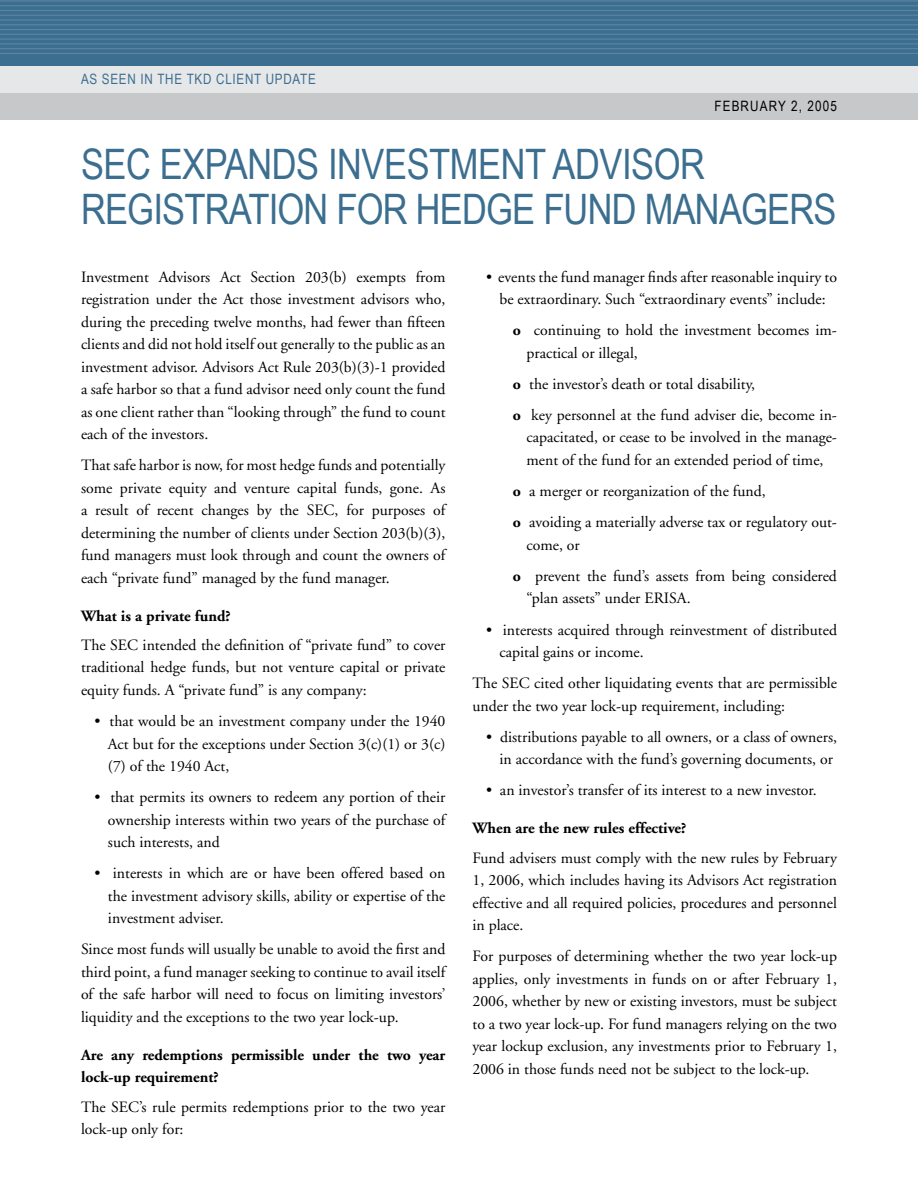
<style>
.page{position:relative;width:918px;height:1188px;background:#fff}
.page>*{position:absolute;margin:0;border:0;box-sizing:border-box;transform-origin:0 0}
.t1{font:42px/45px "Arial Narrow";letter-spacing:-.02em;color:#3b6e8f}
.t2{font:15.75px/22.5px "Adobe Garamond";color:#000;text-align:justify}
.t3{font:700 15.75px/22.5px "Adobe Garamond";color:#000}
.t4{font:14.25px "Arial Narrow";letter-spacing:.05em;color:#3b6e8f}
.t5{font:14.25px "Arial Narrow";letter-spacing:.08em;color:#000}
.s1{font-weight:700}
</style>
<div class="page">
<div style="left:0;top:0;width:918px;height:76px;background:#3b6e8f"></div>
<div style="left:0;top:66px;width:918px;height:27px;background:#e6e7e8"></div>
<div style="left:0;top:93px;width:918px;height:27px;background:#c6c8ca"></div>
<hr style="left:0;top:53px;width:918px;height:1px;background:#5b83a2">
<hr style="left:0;top:48px;width:918px;height:1px;background:#5b83a2">
<hr style="left:0;top:43px;width:918px;height:1px;background:#5b83a2">
<hr style="left:0;top:39px;width:918px;height:1px;background:#5b83a2">
<hr style="left:0;top:34px;width:918px;height:1px;background:#5b83a2">
<hr style="left:0;top:29px;width:918px;height:1px;background:#5b83a2">
<hr style="left:0;top:24px;width:918px;height:1px;background:#5b83a2">
<hr style="left:0;top:19px;width:918px;height:2px;background:#5b83a2">
<hr style="left:0;top:15px;width:918px;height:1px;background:#5b83a2">
<hr style="left:0;top:10px;width:918px;height:1px;background:#5b83a2">
<hr style="left:0;top:5px;width:918px;height:1px;background:#5b83a2">
<hr style="left:0;top:0;width:918px;height:2px;background:#5b83a2">
<p class="t4" style="left:81px;top:71px;width:31px">AS SEEN</p>
<p class="t4" style="left:141px;top:71px;width:177px">IN THE TKD CLIENT UPDATE</p>
<p class="t5" style="left:714px;top:98px;width:19px">FEBRUAR</p>
<p class="t5" style="left:778px;top:98px;width:60px">Y 2, 2005</p>
<h1 class="t1" style="left:81px;top:142px;width:757px">SEC EXPANDS INVESTMENT ADVISOR<br>REGISTRATION FOR HEDGE FUND MANAGERS</h1>
<p class="t2" style="left:81px;top:266px;width:366px">Investment Advisors Act Section 203(b) exempts from registration under the Act those investment advisors who, during the preceding twelve months, had fewer than fifteen clients and did not hold itself out generally to the public as an investment advisor. Advisors Act Rule 203(b)(3)-1 provided a safe harbor so that a fund advisor need only count the fund as one client rather than “looking through” the fund to count each of the investors.</p>
<p class="t2" style="left:81px;top:454px;width:366px">That safe harbor is now, for most hedge funds and potentially some private equity and venture capital funds, gone. As a result of recent changes by the SEC, for purposes of determining the number of clients under Section 203(b)(3), fund managers must look through and count the owners of each “private fund” managed by the fund manager.</p>
<p class="t3" style="left:81px;top:605px;width:151px">What is a private fund?</p>
<p class="t2" style="left:81px;top:634px;width:366px">The SEC intended the definition of “private fund” to cover traditional hedge funds, but not venture capital or private equity funds. A “private fund” is any company:</p>
<p class="t2" style="left:108px;top:710px;width:339px;text-indent:-13px">• that would be an investment company under the 1940<br>Act but for the exceptions under Section 3(c)(1) or 3(c) (7) of the 1940 Act,</p>
<p class="t2" style="left:108px;top:786px;width:339px;text-indent:-13px">• that permits its owners to redeem any portion of their ownership interests within two years of the purchase of such interests, and</p>
<p class="t2" style="left:108px;top:862px;width:339px;text-indent:-13px">• interests in which are or have been offered based on the investment advisory skills, ability or expertise of the investment adviser.</p>
<p class="t2" style="left:81px;top:939px;width:366px">Since most funds will usually be unable to avoid the first and third point, a fund manager seeking to continue to avail itself of the safe harbor will need to focus on limiting investors’ liquidity and the exceptions to the two year lock-up.</p>
<p class="t3" style="left:81px;top:1044px;width:366px">Are any redemptions permissible under the two year lock-up requirement?</p>
<p class="t2" style="left:81px;top:1096px;width:366px">The SEC’s rule permits redemptions prior to the two year lock-up only for:</p>
<p class="t2" style="left:486px;top:266px;width:353px;text-align:center">• events the fund manager finds after reasonable inquiry to be extraordinary. Such “extraordinary events” include:</p>
<p class="t2" style="left:526px;top:319px;width:312px;text-indent:-13px"><span class="s1">o</span> continuing to hold the investment becomes im&shy;practical or illegal,</p>
<p class="t2" style="left:513px;top:369px;width:325px;line-height:31.2px"><span class="s1">o</span> the investor’s death or total disability,<br><span class="s1">o</span> key personnel at the fund adviser die, become in-</p>
<p class="t2" style="left:526px;top:427px;width:312px">capacitated, or cease to be involved in the manage&shy;ment of the fund for an extended period of time,</p>
<p class="t2" style="left:513px;top:476px;width:326px;line-height:31.2px"><span class="s1">o</span> a merger or reorganization of the fund,<br><span class="s1">o</span> avoiding a materially adverse tax or regulatory out-</p>
<p class="t2" style="left:513px;top:530px;width:325px;line-height:31.2px;text-indent:13px">come, or<br><span class="s1">o</span> prevent the fund’s assets from being considered</p>
<p class="t2" style="left:526px;top:588px;width:166px">“plan assets” under ERISA.</p>
<p class="t2" style="left:499px;top:619px;width:339px;text-indent:-13px">• interests acquired through reinvestment of distributed capital gains or income.</p>
<p class="t2" style="left:473px;top:672px;width:366px">The SEC cited other liquidating events that are permissible under the two year lock-up requirement, including:</p>
<p class="t2" style="left:486px;top:726px;width:353px;text-align:center">• distributions payable to all owners, or a class of owners, in accordance with the fund’s governing documents, or</p>
<p class="t2" style="left:486px;top:780px;width:332px">• an investor’s transfer of its interest to a new investor.</p>
<p class="t3" style="left:473px;top:817px;width:215px">When are the new rules effective?</p>
<p class="t2" style="left:473px;top:847px;width:366px">Fund advisers must comply with the new rules by February 1, 2006, which includes having its Advisors Act registration effective and all required policies, procedures and personnel in place.</p>
<p class="t2" style="left:473px;top:945px;width:366px">For purposes of determining whether the two year lock-up applies, only investments in funds on or after February 1, 2006, whether by new or existing investors, must be subject to a two year lock-up. For fund managers relying on the two year lockup exclusion, any investments prior to February 1, 2006 in those funds need not be subject to the lock-up.</p>
</div>
